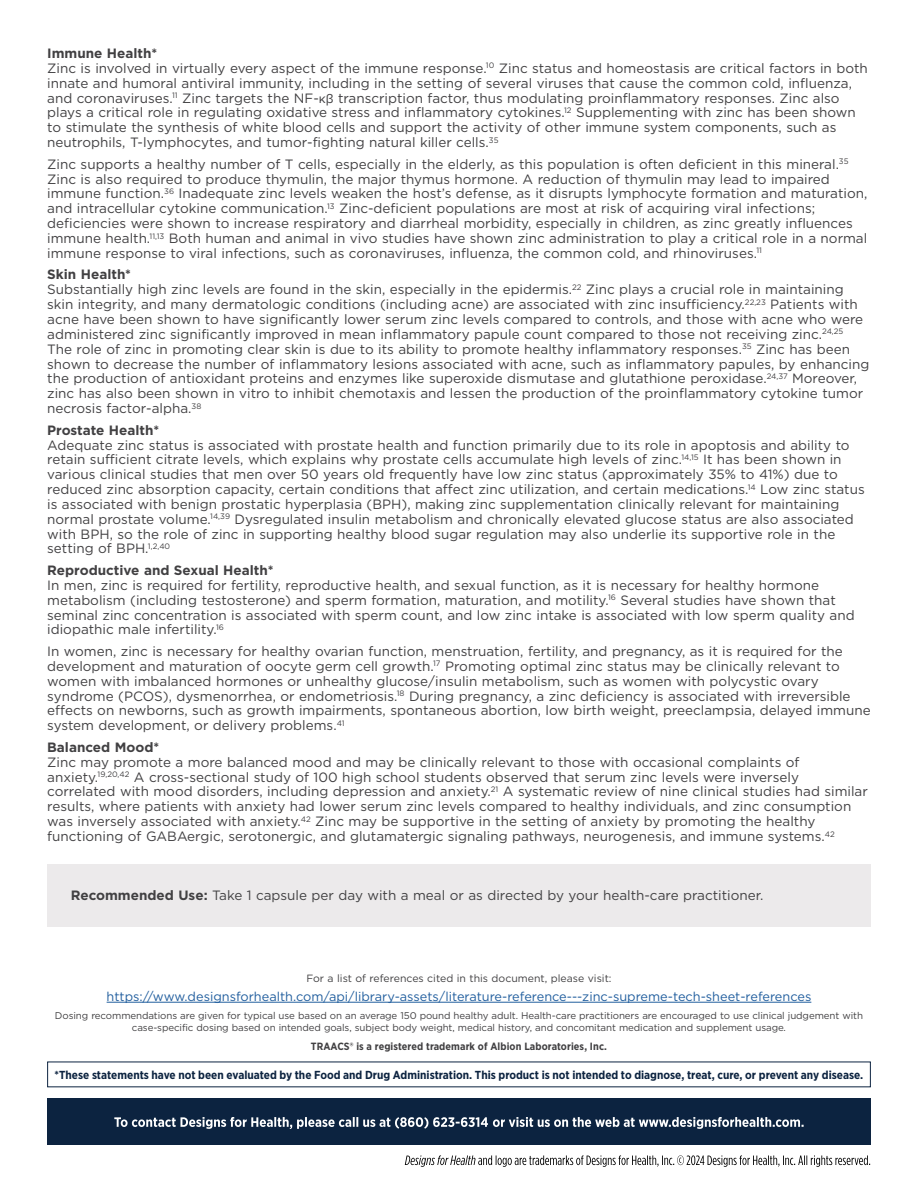
<style>
.page{position:relative;width:918px;height:1188px;background:#fff}
.page>*{position:absolute;margin:0;border:0;box-sizing:border-box;transform-origin:0 0}
.t1{font:13.5px/14.9px "Gotham";color:#414042}
.t2{font:700 13.5px "Gotham";color:#414042}
.t3{font:12.75px "Gotham";color:#215e9e}
.t4{font:700 11.7px "Gotham Narrow";color:#0c2340}
.t5{font:700 10.5px "Gotham Narrow";letter-spacing:.01em;color:#414042}
.t6{font:10.5px "Gotham";color:#414042}
.t7{font:9.75px/11.7px "Gotham";letter-spacing:-.01em;color:#414042;text-align:center}
.s1{font-weight:700}
.s2{font-family:"Proxima Nova"}
</style>
<div class="page">
<div style="left:47px;top:1098px;width:824px;height:47px;background:#0c2340"></div>
<svg style="left:114px;top:1117px;width:690px;height:12px"></svg>
<svg style="left:405px;top:1155px;width:465px;height:12px"></svg>
<hr style="left:107px;top:1002px;width:704px;height:1px;background:#215e9e">
<div style="left:47px;top:864px;width:824px;height:63px;background:#eceaeb"></div>
<p class="t1" style="left:47px;top:46px;width:822px"><span class="s1">Immune Health*<br></span>Zinc is involved in virtually every aspect of the immune response.<sup>10</sup> Zinc status and homeostasis are critical factors in both innate and humoral antiviral immunity, including in the setting of several viruses that cause the common cold, influenza, and coronaviruses.<sup>11</sup> Zinc targets the NF‑<span class="s2">κβ</span> transcription factor, thus modulating proinflammatory responses. Zinc also plays a critical role in regulating oxidative stress and inflammatory cytokines.<sup>12</sup> Supplementing with zinc has been shown to stimulate the synthesis of white blood cells and support the activity of other immune system components, such as neutrophils, T‑lymphocytes, and tumor‑fighting natural killer cells.<sup>35</sup></p>
<p class="t1" style="left:47px;top:156px;width:822px">Zinc supports a healthy number of T cells, especially in the elderly, as this population is often deficient in this mineral.<sup>35<br></sup>Zinc is also required to produce thymulin, the major thymus hormone. A reduction of thymulin may lead to impaired immune function.<sup>36</sup> Inadequate zinc levels weaken the host’s defense, as it disrupts lymphocyte formation and maturation, and intracellular cytokine communication.<sup>13</sup> Zinc‑deficient populations are most at risk of acquiring viral infections; deficiencies were shown to increase respiratory and diarrheal morbidity, especially in children, as zinc greatly influences immune health.<sup>11,13</sup> Both human and animal in vivo studies have shown zinc administration to play a critical role in a normal immune response to viral infections, such as coronaviruses, influenza, the common cold, and rhinoviruses.<sup>11</sup></p>
<p class="t1" style="left:47px;top:267px;width:824px"><span class="s1">Skin Health*<br></span>Substantially high zinc levels are found in the skin, especially in the epidermis.<sup>22</sup> Zinc plays a crucial role in maintaining skin integrity, and many dermatologic conditions (including acne) are associated with zinc insufficiency.<sup>22,23</sup> Patients with acne have been shown to have significantly lower serum zinc levels compared to controls, and those with acne who were administered zinc significantly improved in mean inflammatory papule count compared to those not receiving zinc.<sup>24,25<br></sup>The role of zinc in promoting clear skin is due to its ability to promote healthy inflammatory responses.<sup>35</sup> Zinc has been shown to decrease the number of inflammatory lesions associated with acne, such as inflammatory papules, by enhancing the production of antioxidant proteins and enzymes like superoxide dismutase and glutathione peroxidase.<sup>24,37</sup> Moreover, zinc has also been shown in vitro to inhibit chemotaxis and lessen the production of the proinflammatory cytokine tumor necrosis factor‑alpha.<sup>38</sup></p>
<p class="t2" style="left:47px;top:421px;width:113px">Prostate Health*</p>
<p class="t1" style="left:47px;top:437px;width:819px">Adequate zinc status is associated with prostate health and function primarily due to its role in apoptosis and ability to retain sufficient citrate levels, which explains why prostate cells accumulate high levels of zinc.<sup>14,15</sup> It has been shown in various clinical studies that men over 50 years old frequently have low zinc status (approximately 35% to 41%) due to reduced zinc absorption capacity, certain conditions that affect zinc utilization, and certain medications.<sup>14</sup> Low zinc status is associated with benign prostatic hyperplasia (BPH), making zinc supplementation clinically relevant for maintaining normal prostate volume.<sup>14,39</sup> Dysregulated insulin metabolism and chronically elevated glucose status are also associated with BPH, so the role of zinc in supporting healthy blood sugar regulation may also underlie its supportive role in the setting of BPH.<sup>1,2,40</sup></p>
<p class="t2" style="left:47px;top:561px;width:228px">Reproductive and Sexual Health*</p>
<p class="t1" style="left:47px;top:577px;width:809px">In men, zinc is required for fertility, reproductive health, and sexual function, as it is necessary for healthy hormone metabolism (including testosterone) and sperm formation, maturation, and motility.<sup>16</sup> Several studies have shown that seminal zinc concentration is associated with sperm count, and low zinc intake is associated with low sperm quality and idiopathic male infertility.<sup>16</sup></p>
<p class="t1" style="left:47px;top:644px;width:825px">In women, zinc is necessary for healthy ovarian function, menstruation, fertility, and pregnancy, as it is required for the development and maturation of oocyte germ cell growth.<sup>17</sup> Promoting optimal zinc status may be clinically relevant to women with imbalanced hormones or unhealthy glucose/insulin metabolism, such as women with polycystic ovary syndrome (PCOS), dysmenorrhea, or endometriosis.<sup>18</sup> During pregnancy, a zinc deficiency is associated with irreversible effects on newborns, such as growth impairments, spontaneous abortion, low birth weight, preeclampsia, delayed immune system development, or delivery problems.<sup>41</sup></p>
<p class="t2" style="left:47px;top:738px;width:114px">Balanced Mood*</p>
<p class="t1" style="left:47px;top:754px;width:822px">Zinc may promote a more balanced mood and may be clinically relevant to those with occasional complaints of anxiety.<sup>19,20,42</sup> A cross‑sectional study of 100 high school students observed that serum zinc levels were inversely correlated with mood disorders, including depression and anxiety.<sup>21</sup> A systematic review of nine clinical studies had similar results, where patients with anxiety had lower serum zinc levels compared to healthy individuals, and zinc consumption was inversely associated with anxiety.<sup>42</sup> Zinc may be supportive in the setting of anxiety by promoting the healthy functioning of GABAergic, serotonergic, and glutamatergic signaling pathways, neurogenesis, and immune systems.<sup>42</sup></p>
<p class="t1" style="left:71px;top:887px;width:694px"><span class="s1">Recommended Use:</span> Take 1 capsule per day with a meal or as directed by your health-care practitioner.</p>
<p class="t6" style="left:306px;top:972px;width:307px">For a list of references cited in this document, please visit:</p>
<p class="t3" style="left:107px;top:988px;width:706px">https://www.designsforhealth.com/api/library-assets/literature-reference---zinc-supreme-tech-sheet-references</p>
<p class="t7" style="left:55px;top:1010px;width:810px">Dosing recommendations are given for typical use based on an average 150 pound healthy adult. Health-care practitioners are encouraged to use clinical judgement with case-specific dosing based on intended goals, subject body weight, medical history, and concomitant medication and supplement usage.</p>
<p class="t5" style="left:311px;top:1040px;width:298px">TRAACS® is a registered trademark of Albion Laboratories, Inc.</p>
<p class="t4" style="left:55px;top:1067px;width:810px">*These statements have not been evaluated by the Food and Drug Administration. This product is not intended to diagnose, treat, cure, or prevent any disease.</p>
</div>
